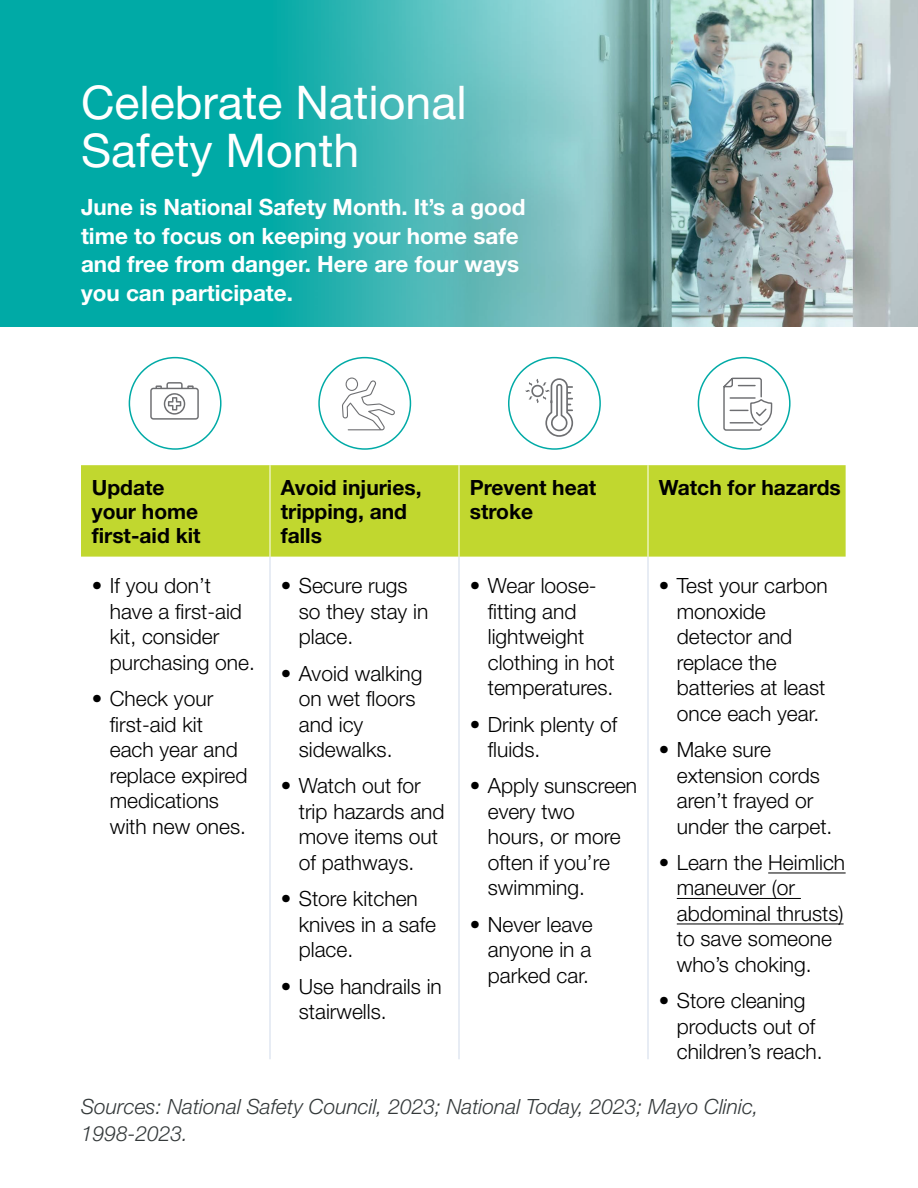
<style>
.page{position:relative;width:918px;height:1188px;background:#fff}
.page>*{position:absolute;margin:0;border:0;box-sizing:border-box;transform-origin:0 0}
.t1{font:46.5px/48px "Helvetica Neue";color:#fff}
.t2{font:700 22.5px/28.5px "Helvetica Neue";color:#fff}
.t3{font:300 21px/25.5px "Helvetica Neue";color:#000}
.t4{font:700 21px/24px "Helvetica Neue";color:#000}
.t5{font:italic 300 21px/27px "Helvetica Neue";color:#34393a}
</style>
<div class="page">
<div style="left:0;top:0;width:918px;height:327px;background:#00aaa6"></div>
<img style="left:288px;top:0;width:630px;height:327px">
<div style="left:81px;top:465px;width:765px;height:92px;background:#c1d72f"></div>
<hr style="left:270px;top:557px;width:1px;height:502px;background:#d0dbea">
<hr style="left:459px;top:557px;width:1px;height:502px;background:#d0dbea">
<hr style="left:648px;top:557px;width:1px;height:502px;background:#d0dbea">
<hr style="left:270px;top:465px;width:1px;height:92px;background:#fff">
<hr style="left:459px;top:465px;width:1px;height:92px;background:#fff">
<hr style="left:648px;top:465px;width:1px;height:92px;background:#fff">
<hr style="left:768px;top:873px;width:78px;height:1px;background:#000">
<hr style="left:677px;top:898px;width:124px;height:1px;background:#000">
<hr style="left:677px;top:924px;width:167px;height:1px;background:#000">
<svg style="left:150px;top:382px;width:49px;height:38px"></svg>
<div style="left:129px;top:357px;width:93px;height:93px;border:2px solid #00aaa6;border-radius:50%"></div>
<svg style="left:342px;top:378px;width:53px;height:52px"></svg>
<div style="left:318px;top:357px;width:93px;height:93px;border:2px solid #00aaa6;border-radius:50%"></div>
<svg style="left:525px;top:378px;width:48px;height:59px"></svg>
<div style="left:508px;top:357px;width:93px;height:93px;border:2px solid #00aaa6;border-radius:50%"></div>
<svg style="left:723px;top:377px;width:50px;height:54px"></svg>
<div style="left:698px;top:357px;width:93px;height:93px;border:2px solid #00aaa6;border-radius:50%"></div>
<h1 class="t1" style="left:81px;top:77px;width:387px">Celebrate National<br>Safety Month</h1>
<p class="t2" style="left:81px;top:193px;width:446px">June is National Safety Month. It’s a good time to focus on keeping your home safe and free from danger. Here are four ways you can participate.</p>
<p class="t4" style="left:92px;top:475px;width:110px">Update your home first-aid kit</p>
<p class="t4" style="left:281px;top:475px;width:142px">Avoid injuries, tripping, and falls</p>
<p class="t4" style="left:470px;top:475px;width:128px">Prevent heat stroke</p>
<p class="t4" style="left:659px;top:475px;width:184px">Watch for hazards</p>
<p class="t3" style="left:110px;top:573px;width:147px;text-indent:-18px">• If you don’t have a first-aid kit, consider purchasing one.</p>
<p class="t3" style="left:110px;top:686px;width:139px;text-indent:-18px">• Check your first-aid kit each year and replace expired medications with new ones.</p>
<p class="t3" style="left:299px;top:573px;width:131px;text-indent:-18px">• Secure rugs so they stay in place.</p>
<p class="t3" style="left:299px;top:660px;width:125px;text-indent:-18px">• Avoid walking on wet floors and icy sidewalks.</p>
<p class="t3" style="left:299px;top:773px;width:147px;text-indent:-18px">• Watch out for trip hazards and move items out of pathways.</p>
<p class="t3" style="left:299px;top:886px;width:139px;text-indent:-18px">• Store kitchen knives in a safe place.</p>
<p class="t3" style="left:299px;top:973px;width:145px;text-indent:-18px">• Use handrails in stairwells.</p>
<p class="t3" style="left:488px;top:573px;width:128px;text-indent:-18px">• Wear loose&shy;fitting and lightweight clothing in hot temperatures.</p>
<p class="t3" style="left:488px;top:711px;width:131px;text-indent:-18px">• Drink plenty of fluids.</p>
<p class="t3" style="left:488px;top:773px;width:151px;text-indent:-18px">• Apply sunscreen every two<br>hours, or more often if you’re swimming.</p>
<p class="t3" style="left:488px;top:911px;width:107px;text-align:justify;text-indent:-18px">• Never leave anyone in a parked car.</p>
<p class="t3" style="left:677px;top:573px;width:152px;text-indent:-18px">• Test your carbon monoxide detector and replace the batteries at least once each year.</p>
<p class="t3" style="left:677px;top:736px;width:157px;text-indent:-18px">• Make sure extension cords aren’t frayed or under the carpet.</p>
<p class="t3" style="left:677px;top:849px;width:170px;text-indent:-18px">• Learn the Heimlich maneuver (or abdominal thrusts) to save someone who’s choking.</p>
<p class="t3" style="left:677px;top:988px;width:147px;text-indent:-18px">• Store cleaning products out of children’s reach.</p>
<p class="t5" style="left:81px;top:1093px;width:679px">Sources: National Safety Council, 2023; National Today, 2023; Mayo Clinic,<br>1998-2023.</p>
</div>
